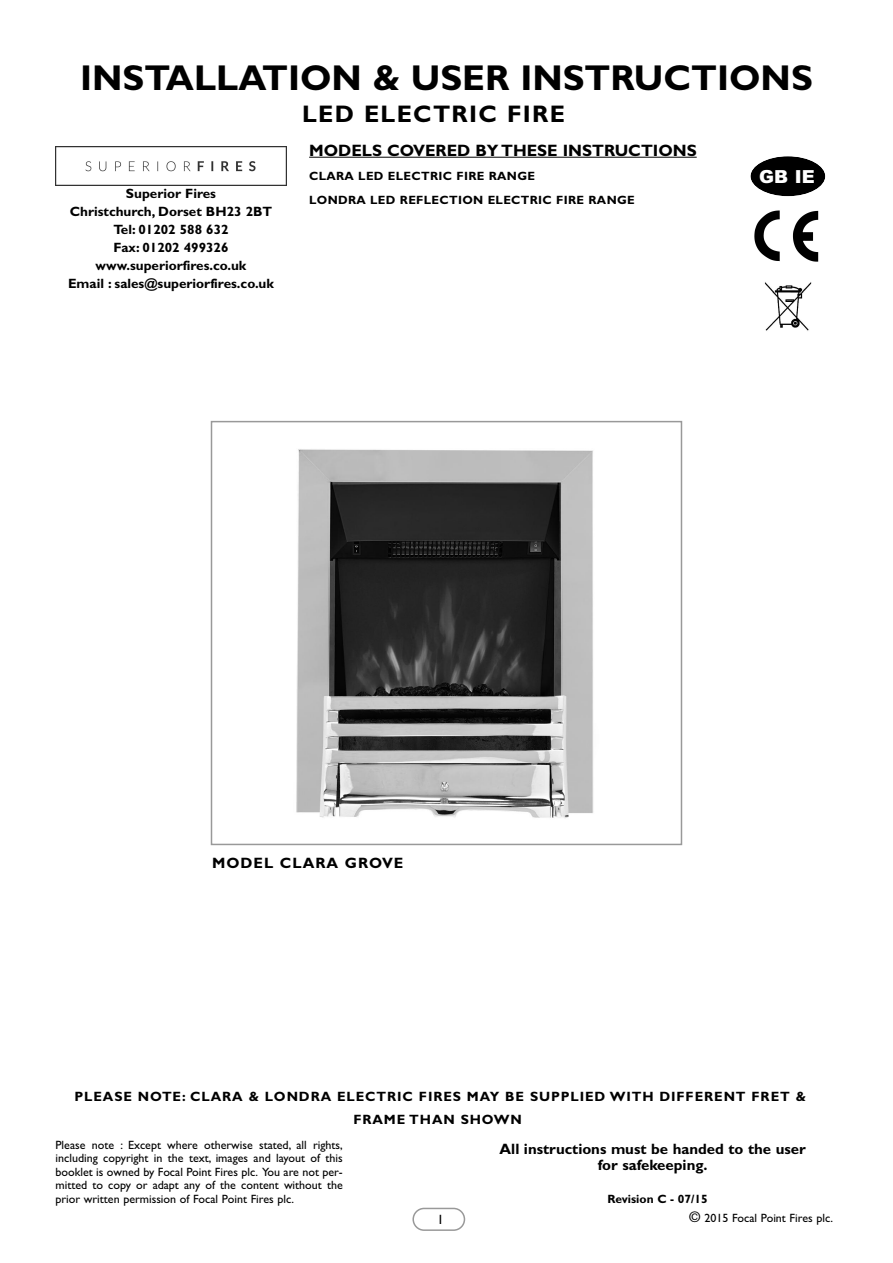
<style>
.page{position:relative;width:893px;height:1263px;background:#fff}
.page>*{position:absolute;margin:0;border:0;box-sizing:border-box;transform-origin:0 0}
.t1{font:700 36px "Gill Sans";color:#000}
.t2{font:700 24px "Gill Sans";letter-spacing:.055em;color:#000}
.t3{font:900 18px "Arial";color:#fff}
.t4{font:700 16.5px "Gill Sans";color:#000}
.t5{font:700 15px/16.5px "Gill Sans";color:#000;text-align:center}
.t6{font:700 15px "Gill Sans";letter-spacing:.065em;color:#000}
.t7{font:700 13.5px/18px "Gill Sans";color:#000;text-align:center}
.t8{font:700 13.5px/22.5px "Gill Sans";letter-spacing:.065em;color:#000;text-align:center}
.t9{font:13.5px "Gill Sans";color:#000}
.t10{font:12px/13.5px "Gill Sans";color:#000}
.t11{font:700 12px/24px "Gill Sans";letter-spacing:.03em;color:#000}
.s1{font-weight:700}
.s2{font-family:"Frutiger";font-weight:300;font-size:15px}
</style>
<div class="page">
<svg style="left:412px;top:1208px;width:53px;height:23px"></svg>
<img style="left:764px;top:282px;width:48px;height:49px">
<svg style="left:750px;top:156px;width:76px;height:41px"></svg>
<img style="left:754px;top:210px;width:65px;height:52px">
<div style="left:211px;top:421px;width:471px;height:424px;border:2px solid #999"></div>
<hr style="left:309px;top:157px;width:388px;height:1px;background:#000">
<img style="left:56px;top:146px;width:230px;height:39px">
<img style="left:296px;top:449px;width:298px;height:369px">
<h1 class="t1" style="left:80px;top:56px;width:734px">INSTALLATION &amp; USER INSTRUCTIONS</h1>
<h2 class="t2" style="left:302px;top:99px;width:264px">LED ELECTRIC FIRE</h2>
<p class="t7" style="left:68px;top:184px;width:207px">Superior Fires<br>Christchurch, Dorset BH23 2BT<br>Tel: 01202 588 632<br>Fax: 01202 499326 www.superiorfires.co.uk<br>Email : sales@superiorfires.co.uk</p>
<h3 class="t4" style="left:309px;top:140px;width:389px">MODELS COVERED BY THESE INSTRUCTIONS</h3>
<p class="t11" style="left:309px;top:164px;width:327px">CLARA LED ELECTRIC FIRE RANGE<br>LONDRA LED REFLECTION ELECTRIC FIRE RANGE</p>
<h3 class="t3" style="left:759px;top:166px;width:57px">GB IE</h3>
<p class="t6" style="left:212px;top:854px;width:193px">MODEL CLARA GROVE</p>
<p class="t8" style="left:75px;top:1085px;width:733px">PLEASE NOTE: CLARA &amp; LONDRA ELECTRIC FIRES MAY BE SUPPLIED WITH DIFFERENT FRET &amp;<br>FRAME THAN SHOWN</p>
<p class="t10" style="left:56px;top:1138px;width:289px;text-align:justify">Please note : Except where otherwise stated, all rights, including copyright in the text, images and layout of this booklet is owned by Focal Point Fires plc. You are not per&shy;mitted to copy or adapt any of the content without the prior written permission of Focal Point Fires plc.</p>
<p class="t9" style="left:437px;top:1211px;width:8px">1</p>
<p class="t5" style="left:500px;top:1140px;width:308px">All instructions must be handed to the user for safekeeping.</p>
<p class="t10" style="left:689px;top:1189px;width:146px;line-height:18.9px;text-indent:-81px"><span class="s1">Revision C - 07/15<br></span><span class="s2">©</span> 2015 Focal Point Fires plc.</p>
</div>
